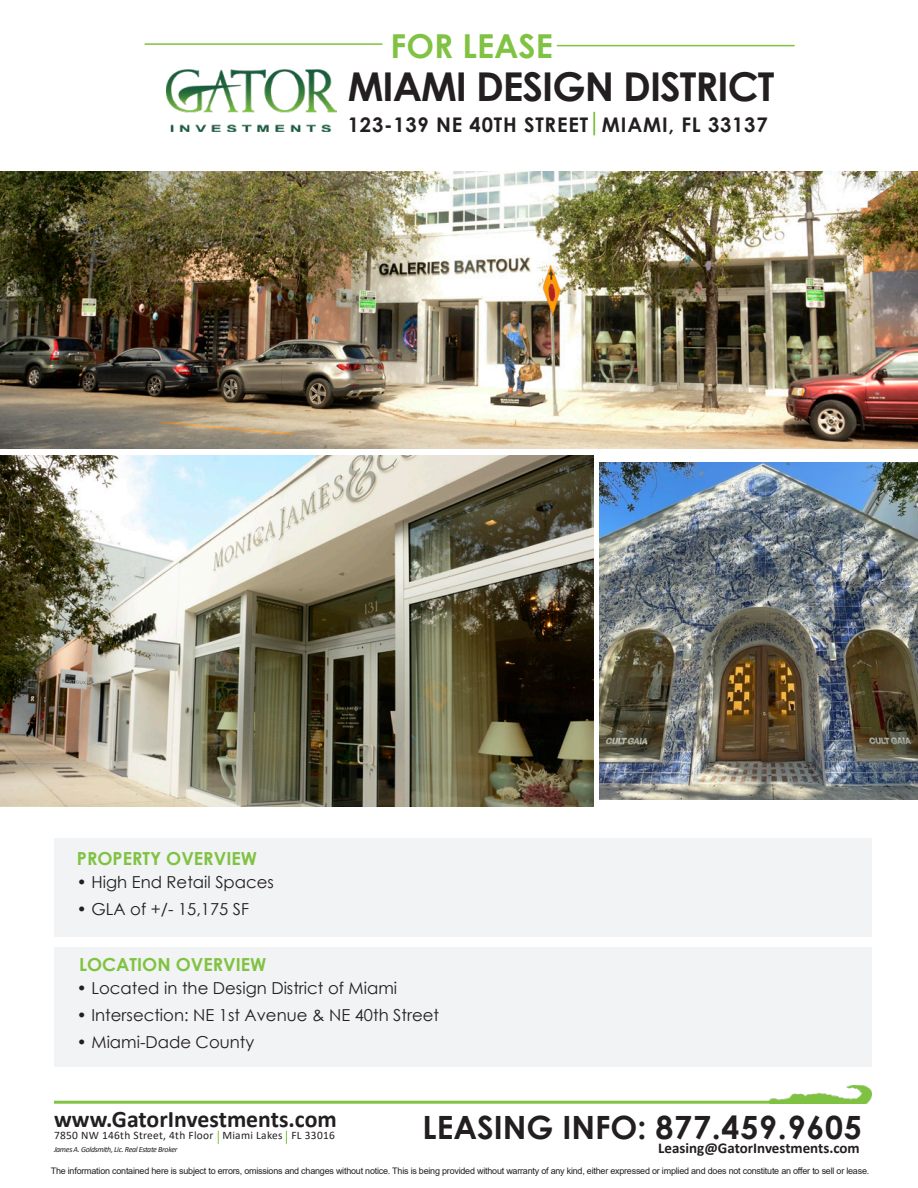
<style>
.page{position:relative;width:918px;height:1188px;background:#fff}
.page>*{position:absolute;margin:0;border:0;box-sizing:border-box;transform-origin:0 0}
.t1{font:700 39.75px "Century Gothic";letter-spacing:-.025em;color:#231f20}
.t2{font:700 33px "Century Gothic";color:#80c242}
.t3{font:700 32.1px "Century Gothic";color:#231f20}
.t4{font:700 23.7px "Calibri";color:#231f20}
.t5{font:700 20.1px "Century Gothic";letter-spacing:.04em;color:#231f20}
.t6{font:700 18px "Century Gothic";color:#80c242}
.t7{font:16.5px "Century Gothic";color:#231f20}
.t8{font:700 15px "Calibri";color:#231f20}
.t9{font:11.4px "Calibri";letter-spacing:.025em;color:#231f20}
.t10{font:9px "Arial";letter-spacing:-.025em;color:#231f20}
.t11{font:italic 7.95px "Calibri";letter-spacing:-.04em;color:#231f20}
</style>
<div class="page">
<div style="left:54px;top:839px;width:818px;height:98px;background:#f2f3f4"></div>
<div style="left:54px;top:947px;width:818px;height:120px;background:#f2f3f4"></div>
<img style="left:167px;top:70px;width:170px;height:61px">
<hr style="left:593px;top:112px;width:2px;height:23px;background:#80c242">
<hr style="left:145px;top:43px;width:237px;height:2px;background:#80c242">
<hr style="left:557px;top:45px;width:238px;height:1px;background:#80c242">
<hr style="left:54px;top:1101px;width:810px;height:3px;background:#80c242">
<svg style="left:218px;top:1131px;width:1px;height:13px"></svg>
<svg style="left:286px;top:1131px;width:1px;height:13px"></svg>
<img style="left:770px;top:1085px;width:102px;height:18px">
<img style="left:0;top:455px;width:594px;height:352px">
<img style="left:599px;top:463px;width:319px;height:336px">
<img style="left:1px;top:171px;width:917px;height:277px">
<p class="t2" style="left:391px;top:21px;width:164px">FOR LEASE</p>
<p class="t1" style="left:348px;top:56px;width:428px">MIAMI DESIGN DISTRICT</p>
<p class="t5" style="left:348px;top:109px;width:421px">123-139 NE 40TH STREET MIAMI, FL 33137</p>
<p class="t6" style="left:77px;top:845px;width:182px">PROPERTY OVERVIEW</p>
<p class="t7" style="left:77px;top:870px;width:198px">• High End Retail Spaces</p>
<p class="t7" style="left:77px;top:897px;width:174px">• GLA of +/- 15,175 SF</p>
<p class="t6" style="left:79px;top:951px;width:189px">LOCATION OVERVIEW</p>
<p class="t7" style="left:77px;top:977px;width:322px">• Located in the Design District of Miami</p>
<p class="t7" style="left:77px;top:1004px;width:364px">• Intersection: NE 1st Avenue &amp; NE 40th Street</p>
<p class="t7" style="left:77px;top:1031px;width:179px">• Miami-Dade County</p>
<p class="t4" style="left:54px;top:1102px;width:284px">www.GatorInvestments.com</p>
<p class="t9" style="left:54px;top:1128px;width:282px">7850 NW 146th Street, 4th Floor Miami Lakes FL 33016</p>
<p class="t11" style="left:54px;top:1144px;width:125px">James A. Goldsmith, Lic. Real Estate Broker</p>
<p class="t8" style="left:658px;top:1138px;width:203px">Leasing@GatorInvestments.com</p>
<p class="t3" style="left:423px;top:1103px;width:441px">LEASING INFO: 877.459.9605</p>
<p class="t10" style="left:51px;top:1165px;width:820px">The information contained here is subject to errors, omissions and changes without notice. This is being provided without warranty of any kind, either expressed or implied and does not constitute an offer to sell or lease.</p>
</div>
